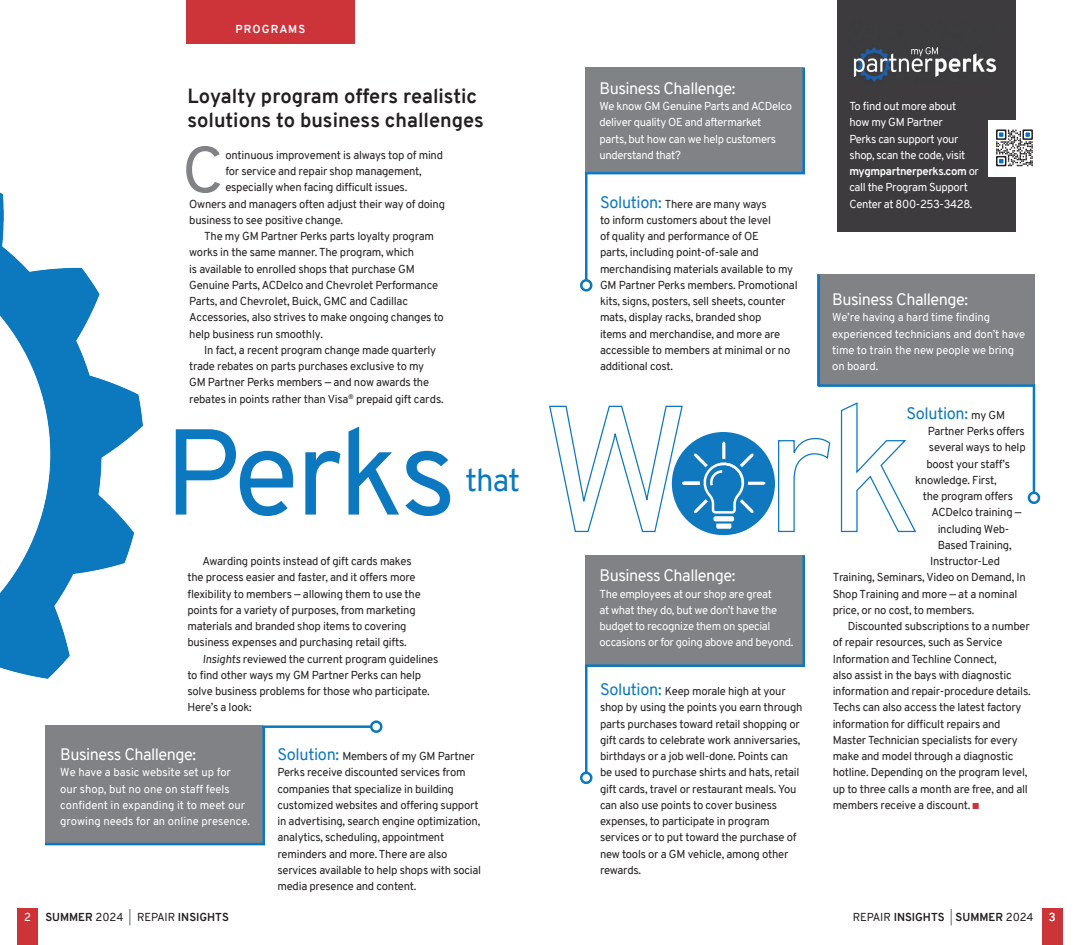
<style>
.page{position:relative;width:1080px;height:945px;background:#fff}
.page>*{position:absolute;margin:0;border:0;box-sizing:border-box;transform-origin:0 0}
.Body_Copy_-_Insights{font:121.88px "Overpass";letter-spacing:-.035em;color:#0c78bf}
.Body_Copy_-_Insights-2{font:65px "Overpass";color:#808285}
.Body_Copy_-_Insights-3{font:31.25px "Overpass";color:#0c78bf}
.Body_Copy_-_Insights-4{font:700 20px/23.8px "Overpass";color:#231f20}
.Body_Copy_-_Insights-5{font:16.25px "Overpass";letter-spacing:-.03em;color:#fff}
.Body_Copy_-_Insights-6{font:16.25px "Overpass";letter-spacing:-.02em;color:#0c78bf}
.Body_Copy_-_Insights-7{font:11.25px/16.2px "Overpass";letter-spacing:-.02em;color:#231f20}
.Body_Copy_-_Insights-8{font:11.25px/16.2px "Overpass";letter-spacing:-.03em;color:#fff}
.Body_Copy_-_Insights-9{font:11.25px/16.2px "Overpass";color:#fff}
.Body_Copy_-_Insights-10{font:11.25px/16.2px "Overpass";letter-spacing:-.01em;color:#fff}
.t1{font:700 11.25px "Overpass";color:#231f20}
.Body_Copy_-_Insights-11{font:700 11.25px "Overpass";letter-spacing:.1em;color:#fff}
.s1{font-size:16.25px;color:#0c78bf}
.s2{font-weight:700}
.s3{font-size:11.25px;color:#231f20}
.s4{color:#cc3439}
.s5{font-weight:400}
.s6{font-weight:400;color:#6c6d70}
</style>
<div class="page">
<div style="left:18px;top:908px;width:20px;height:37px;background:#cc3438"></div>
<div style="left:1042px;top:908px;width:20px;height:37px;background:#cc3438"></div>
<div style="left:187px;top:0;width:168px;height:43px;background:#cc343a"></div>
<div style="left:585px;top:555px;width:217px;height:111px;background:#808285"></div>
<div style="left:837px;top:0;width:178px;height:231px;background:#3e3b3e"></div>
<img style="left:0;top:192px;width:169px;height:534px">
<svg style="left:549px;top:402px;width:367px;height:133px"></svg>
<img style="left:853px;top:47px;width:144px;height:35px">
<div style="left:988px;top:120px;width:56px;height:57px;background:#fff"></div>
<svg style="left:996px;top:129px;width:37px;height:37px"></svg>
<div style="left:45px;top:726px;width:217px;height:117px;background:#808285"></div>
<hr style="left:45px;top:843px;width:220px;height:2px;background:#0c78bf">
<hr style="left:262px;top:725px;width:109px;height:3px;background:#0c78bf">
<div style="left:370px;top:720px;width:12px;height:13px;border:2px solid #0c78bf;border-radius:50%"></div>
<hr style="left:262px;top:726px;width:3px;height:119px;background:#0c78bf">
<div style="left:585px;top:67px;width:217px;height:105px;background:#808285"></div>
<hr style="left:802px;top:67px;width:3px;height:107px;background:#0c78bf">
<hr style="left:585px;top:172px;width:220px;height:2px;background:#0c78bf">
<hr style="left:585px;top:172px;width:3px;height:108px;background:#0c78bf">
<div style="left:580px;top:279px;width:12px;height:13px;border:2px solid #0c78bf;border-radius:50%"></div>
<hr style="left:802px;top:555px;width:3px;height:112px;background:#0c78bf">
<hr style="left:585px;top:664px;width:220px;height:3px;background:#0c78bf">
<hr style="left:585px;top:665px;width:3px;height:108px;background:#0c78bf">
<div style="left:580px;top:772px;width:12px;height:12px;border:2px solid #0c78bf;border-radius:50%"></div>
<div style="left:818px;top:274px;width:217px;height:112px;background:#808285"></div>
<hr style="left:818px;top:274px;width:2px;height:112px;background:#0c78bf">
<hr style="left:818px;top:384px;width:217px;height:3px;background:#0c78bf">
<hr style="left:1033px;top:384px;width:2px;height:109px;background:#0c78bf">
<div style="left:1028px;top:492px;width:12px;height:12px;border:2px solid #0c78bf;border-radius:50%"></div>
<div style="left:672px;top:432px;width:103px;height:103px;background:#1078bf;border-radius:50%"></div>
<div style="left:714px;top:516px;width:20px;height:5px;background:#fff;border-radius:2px"></div>
<svg style="left:716px;top:524px;width:15px;height:5px"></svg>
<svg style="left:682px;top:442px;width:83px;height:73px"></svg>
<p class="Body_Copy_-_Insights-11" style="left:236px;top:21px;width:71px">PROGRAMS</p>
<p class="Body_Copy_-_Insights-4" style="left:187px;top:85px;width:298px">Loyalty program offers realistic solutions to business challenges</p>
<p class="Body_Copy_-_Insights-7" style="left:225px;top:147px;width:219px">ontinuous improvement is always top of mind</p>
<p class="Body_Copy_-_Insights-7" style="left:225px;top:163px;width:198px">for service and repair shop management,</p>
<p class="Body_Copy_-_Insights-7" style="left:225px;top:179px;width:183px">especially when facing difficult issues.</p>
<p class="Body_Copy_-_Insights-7" style="left:189px;top:196px;width:257px">Owners and managers often adjust their way of doing</p>
<p class="Body_Copy_-_Insights-7" style="left:189px;top:212px;width:155px">business to see positive change.</p>
<p class="Body_Copy_-_Insights-7" style="left:189px;top:228px;width:256px;text-indent:15px">The my GM Partner Perks parts loyalty program works in the same manner. The program, which<br>is available to enrolled shops that purchase GM Genuine Parts, ACDelco and Chevrolet Performance Parts, and Chevrolet, Buick, GMC and Cadillac Accessories, also strives to make ongoing changes to help business run smoothly.</p>
<p class="Body_Copy_-_Insights-7" style="left:189px;top:342px;width:256px;text-indent:15px">In fact, a recent program change made quarterly trade rebates on parts purchases exclusive to my<br>GM Partner Perks members — and now awards the rebates in points rather than Visa<sup>®</sup> prepaid gift cards.</p>
<p class="Body_Copy_-_Insights-2" style="left:182px;top:123px;width:44px">C</p>
<p class="Body_Copy_-_Insights" style="left:164px;top:385px;width:294px">Perks</p>
<p class="Body_Copy_-_Insights-3" style="left:466px;top:458px;width:56px">that</p>
<p class="Body_Copy_-_Insights-7" style="left:187px;top:553px;width:235px;text-indent:15px">Awarding points instead of gift cards makes the process easier and faster, and it offers more flexibility to members — allowing them to use the points for a variety of purposes, from marketing materials and branded shop items to covering business expenses and purchasing retail gifts.</p>
<p class="Body_Copy_-_Insights-7" style="left:187px;top:651px;width:252px;text-indent:15px">Insights reviewed the current program guidelines to find other ways my GM Partner Perks can help solve business problems for those who participate.<br>Here’s a look:</p>
<p class="Body_Copy_-_Insights-5" style="left:60px;top:743px;width:137px">Business Challenge:</p>
<p class="Body_Copy_-_Insights-9" style="left:60px;top:764px;width:191px">We have a basic website set up for our shop, but no one on staff feels confident in expanding it to meet our growing needs for an online presence.</p>
<p class="Body_Copy_-_Insights-7" style="left:278px;top:748px;width:205px"><span class="s1">Solution:</span> Members of my GM Partner Perks receive discounted services from companies that specialize in building customized websites and offering support in advertising, search engine optimization, analytics, scheduling, appointment reminders and more. There are also services available to help shops with social media presence and content.</p>
<p class="Body_Copy_-_Insights-5" style="left:600px;top:76px;width:137px">Business Challenge:</p>
<p class="Body_Copy_-_Insights-8" style="left:600px;top:98px;width:194px">We know GM Genuine Parts and ACDelco deliver quality OE and aftermarket<br>parts, but how can we help customers understand that?</p>
<p class="Body_Copy_-_Insights-7" style="left:600px;top:196px;width:199px"><span class="s1">Solution:</span> There are many ways<br>to inform customers about the level<br>of quality and performance of OE<br>parts, including point-of-sale and merchandising materials available to my GM Partner Perks members. Promotional kits, signs, posters, sell sheets, counter mats, display racks, branded shop<br>items and merchandise, and more are accessible to members at minimal or no additional cost.</p>
<p class="Body_Copy_-_Insights-5" style="left:600px;top:564px;width:137px">Business Challenge:</p>
<p class="Body_Copy_-_Insights-8" style="left:600px;top:586px;width:195px">The employees at our shop are great<br>at what they do, but we don’t have the budget to recognize them on special occasions or for going above and beyond.</p>
<p class="Body_Copy_-_Insights-7" style="left:600px;top:683px;width:204px"><span class="s1">Solution:</span> Keep morale high at your shop by using the points you earn through parts purchases toward retail shopping or gift cards to celebrate work anniversaries, birthdays or a job well-done. Points can be used to purchase shirts and hats, retail gift cards, travel or restaurant meals. You can also use points to cover business expenses, to participate in program services or to put toward the purchase of new tools or a GM vehicle, among other rewards.</p>
<p class="Body_Copy_-_Insights-8" style="left:849px;top:98px;width:131px">To find out more about how my GM Partner<br>Perks can support your shop, scan the code, visit <span class="s2">mygmpartnerperks.com</span> or call the Program Support<br>Center at 800-253-3428.</p>
<p class="Body_Copy_-_Insights-5" style="left:832px;top:288px;width:137px">Business Challenge:</p>
<p class="Body_Copy_-_Insights-10" style="left:832px;top:309px;width:195px">We’re having a hard time finding experienced technicians and don’t have time to train the new people we bring on board.</p>
<p class="Body_Copy_-_Insights-6" style="left:906px;top:401px;width:100px">Solution: <span class="s3">my GM</span></p>
<p class="Body_Copy_-_Insights-7" style="left:928px;top:423px;width:99px">Partner Perks offers</p>
<p class="Body_Copy_-_Insights-7" style="left:929px;top:439px;width:98px">several ways to help</p>
<p class="Body_Copy_-_Insights-7" style="left:926px;top:456px;width:85px">boost your staff’s</p>
<p class="Body_Copy_-_Insights-7" style="left:915px;top:472px;width:83px">knowledge. First,</p>
<p class="Body_Copy_-_Insights-7" style="left:923px;top:488px;width:92px">the program offers</p>
<p class="Body_Copy_-_Insights-7" style="left:931px;top:504px;width:92px">ACDelco training —</p>
<p class="Body_Copy_-_Insights-7" style="left:938px;top:521px;width:73px">including Web-</p>
<p class="Body_Copy_-_Insights-7" style="left:938px;top:537px;width:75px">Based Training,</p>
<p class="Body_Copy_-_Insights-7" style="left:930px;top:553px;width:71px">Instructor-Led</p>
<p class="Body_Copy_-_Insights-7" style="left:833px;top:569px;width:195px">Training, Seminars, Video on Demand, In</p>
<p class="Body_Copy_-_Insights-7" style="left:833px;top:586px;width:186px">Shop Training and more — at a nominal</p>
<p class="Body_Copy_-_Insights-7" style="left:833px;top:602px;width:143px">price, or no cost, to members.</p>
<p class="Body_Copy_-_Insights-7" style="left:833px;top:618px;width:199px;text-indent:15px">Discounted subscriptions to a number of repair resources, such as Service Information and Techline Connect,<br>also assist in the bays with diagnostic information and repair-procedure details.<br>Techs can also access the latest factory information for difficult repairs and Master Technician specialists for every make and model through a diagnostic hotline. Depending on the program level, up to three calls a month are free, and all members receive a discount. <span class="s4">■</span></p>
<p class="Body_Copy_-_Insights-8" style="left:24px;top:909px;width:8px">2</p>
<p class="t1" style="left:45px;top:909px;width:185px">SUMMER <span class="s5">2024</span> <span class="s6">|</span> <span class="s5">REPAIR</span> INSIGHTS</p>
<p class="t1" style="left:853px;top:909px;width:182px"><span class="s5">REPAIR</span> INSIGHTS <span class="s6">|</span> SUMMER <span class="s5">2024</span></p>
<p class="Body_Copy_-_Insights-8" style="left:1049px;top:909px;width:8px">3</p>
</div>
